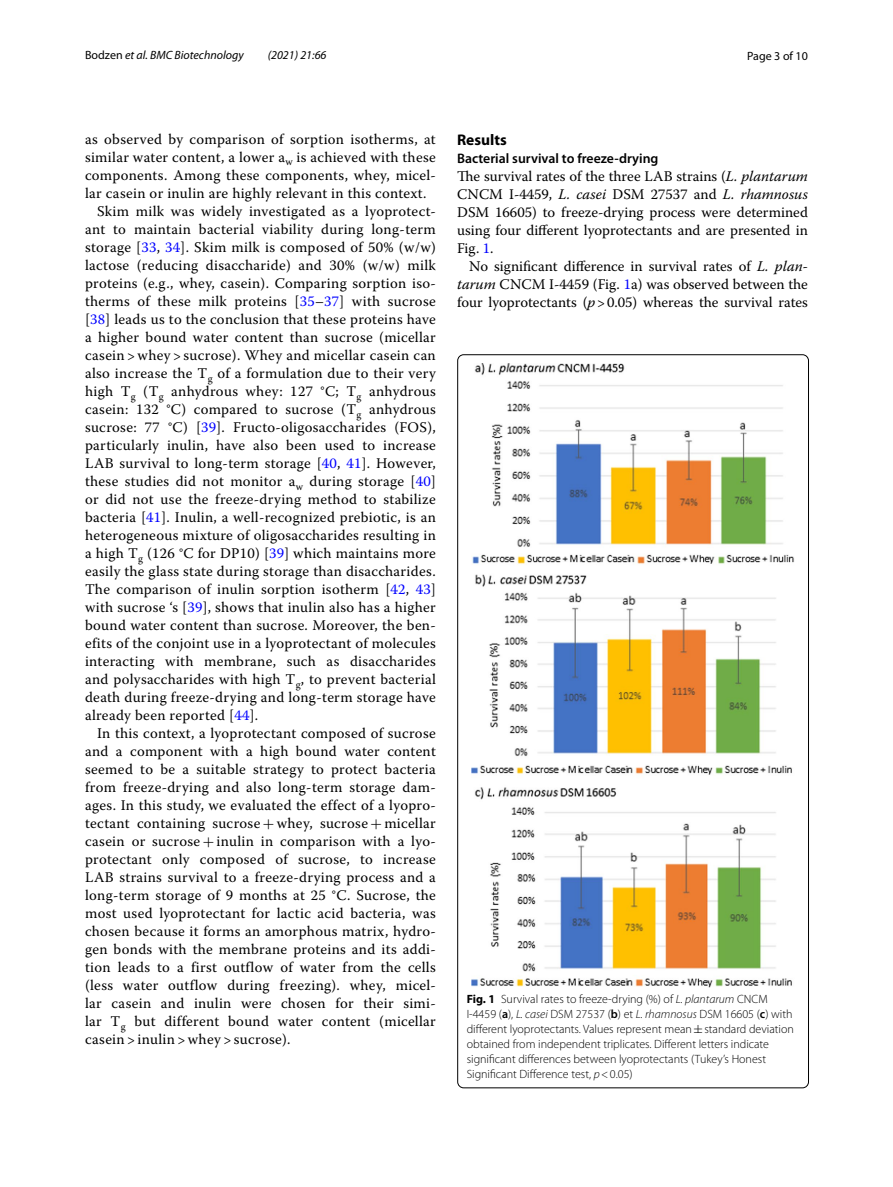
<style>
.page{position:relative;width:893px;height:1187px;background:#fff}
.page>*{position:absolute;margin:0;border:0;box-sizing:border-box;transform-origin:0 0}
.t1{font:700 15.45px "Myriad Pro";color:#000}
.t2{font:14.7px/18px "Warnock Pro";letter-spacing:.02em;color:#000;text-align:justify}
.t3{font:600 13.8px "Myriad Pro";color:#000}
.t4{font:300 12px/15px "Myriad Pro";color:#000}
.t5{font:italic 12px "Myriad Pro";color:#000}
.t6{font:12px "Myriad Pro";color:#000}
.s1{font-style:normal}
.s2{color:#00f}
.s3{font-family:"MTSY"}
.s4{font-style:italic}
.s5{font-weight:700}
.s6{font-weight:600}
.s7{font-family:"MTSY";font-weight:400}
</style>
<div class="page">
<img style="left:471px;top:364px;width:323px;height:623px">
<p class="t5" style="left:85px;top:48px;width:160px"><span class="s1">Bodzen</span> et al. BMC Biotechnology</p>
<p class="t5" style="left:268px;top:48px;width:60px">(2021) 21:66</p>
<p class="t6" style="left:747px;top:48px;width:62px">Page 3 of 10</p>
<p class="t2" style="left:85px;top:130px;width:352px">as observed by comparison of sorption isotherms, at</p>
<p class="t2" style="left:85px;top:148px;width:352px">similar water content, a lower a<sub>w</sub> is achieved with these</p>
<p class="t2" style="left:85px;top:166px;width:352px">components. Among these components, whey, micel-</p>
<p class="t2" style="left:85px;top:184px;width:343px">lar casein or inulin are highly relevant in this context.</p>
<p class="t2" style="left:97px;top:202px;width:340px">Skim milk was widely investigated as a lyoprotect-</p>
<p class="t2" style="left:85px;top:220px;width:352px">ant to maintain bacterial viability during long-term</p>
<p class="t2" style="left:85px;top:238px;width:352px">storage [<span class="s2">33</span>, <span class="s2">34</span>]. Skim milk is composed of 50% (w/w)</p>
<p class="t2" style="left:85px;top:256px;width:352px">lactose (reducing disaccharide) and 30% (w/w) milk</p>
<p class="t2" style="left:85px;top:274px;width:352px">proteins (e.g., whey, casein). Comparing sorption iso-</p>
<p class="t2" style="left:85px;top:292px;width:352px">therms of these milk proteins [<span class="s2">35</span>–<span class="s2">37</span>] with sucrose</p>
<p class="t2" style="left:85px;top:310px;width:352px">[<span class="s2">38</span>] leads us to the conclusion that these proteins have</p>
<p class="t2" style="left:85px;top:328px;width:352px">a higher bound water content than sucrose (micellar</p>
<p class="t2" style="left:85px;top:346px;width:352px">casein &gt; whey &gt; sucrose). Whey and micellar casein can</p>
<p class="t2" style="left:85px;top:364px;width:352px">also increase the T<sub>g</sub> of a formulation due to their very</p>
<p class="t2" style="left:85px;top:382px;width:352px">high T<sub>g</sub> (T<sub>g</sub> anhydrous whey: 127 °C; T<sub>g</sub> anhydrous</p>
<p class="t2" style="left:85px;top:400px;width:352px">casein: 132 °C) compared to sucrose (T<sub>g</sub> anhydrous</p>
<p class="t2" style="left:85px;top:418px;width:352px">sucrose: 77 °C) [<span class="s2">39</span>]. Fructo-oligosaccharides (FOS),</p>
<p class="t2" style="left:85px;top:436px;width:352px">particularly inulin, have also been used to increase</p>
<p class="t2" style="left:85px;top:454px;width:352px">LAB survival to long-term storage [<span class="s2">40</span>, <span class="s2">41</span>]. However,</p>
<p class="t2" style="left:85px;top:472px;width:352px">these studies did not monitor a<sub>w</sub> during storage [<span class="s2">40</span>]</p>
<p class="t2" style="left:85px;top:490px;width:352px">or did not use the freeze-drying method to stabilize</p>
<p class="t2" style="left:85px;top:508px;width:352px">bacteria [<span class="s2">41</span>]. Inulin, a well-recognized prebiotic, is an</p>
<p class="t2" style="left:85px;top:526px;width:352px">heterogeneous mixture of oligosaccharides resulting in</p>
<p class="t2" style="left:85px;top:544px;width:352px">a high T<sub>g</sub> (126 °C for DP10) [<span class="s2">39</span>] which maintains more</p>
<p class="t2" style="left:85px;top:562px;width:352px">easily the glass state during storage than disaccharides.</p>
<p class="t2" style="left:85px;top:580px;width:352px">The comparison of inulin sorption isotherm [<span class="s2">42</span>, <span class="s2">43</span>]</p>
<p class="t2" style="left:85px;top:598px;width:352px">with sucrose ‘s [<span class="s2">39</span>], shows that inulin also has a higher</p>
<p class="t2" style="left:85px;top:616px;width:352px">bound water content than sucrose. Moreover, the ben-</p>
<p class="t2" style="left:85px;top:634px;width:352px">efits of the conjoint use in a lyoprotectant of molecules</p>
<p class="t2" style="left:85px;top:652px;width:352px">interacting with membrane, such as disaccharides</p>
<p class="t2" style="left:85px;top:670px;width:352px">and polysaccharides with high T<sub>g</sub>, to prevent bacterial</p>
<p class="t2" style="left:85px;top:688px;width:352px">death during freeze-drying and long-term storage have</p>
<p class="t2" style="left:85px;top:706px;width:175px">already been reported [<span class="s2">44</span>].</p>
<p class="t2" style="left:97px;top:724px;width:340px">In this context, a lyoprotectant composed of sucrose</p>
<p class="t2" style="left:85px;top:742px;width:352px">and a component with a high bound water content</p>
<p class="t2" style="left:85px;top:760px;width:352px">seemed to be a suitable strategy to protect bacteria</p>
<p class="t2" style="left:85px;top:778px;width:352px">from freeze-drying and also long-term storage dam-</p>
<p class="t2" style="left:85px;top:796px;width:352px">ages. In this study, we evaluated the effect of a lyopro-</p>
<p class="t2" style="left:85px;top:814px;width:352px">tectant containing sucrose <span class="s3">+</span> whey, sucrose <span class="s3">+</span> micellar</p>
<p class="t2" style="left:85px;top:832px;width:352px">casein or sucrose <span class="s3">+</span> inulin in comparison with a lyo-</p>
<p class="t2" style="left:85px;top:850px;width:352px">protectant only composed of sucrose, to increase</p>
<p class="t2" style="left:85px;top:868px;width:352px">LAB strains survival to a freeze-drying process and a</p>
<p class="t2" style="left:85px;top:886px;width:352px">long-term storage of 9 months at 25 °C. Sucrose, the</p>
<p class="t2" style="left:85px;top:904px;width:352px">most used lyoprotectant for lactic acid bacteria, was</p>
<p class="t2" style="left:85px;top:922px;width:352px">chosen because it forms an amorphous matrix, hydro-</p>
<p class="t2" style="left:85px;top:940px;width:352px">gen bonds with the membrane proteins and its addi-</p>
<p class="t2" style="left:85px;top:958px;width:352px">tion leads to a first outflow of water from the cells</p>
<p class="t2" style="left:85px;top:976px;width:352px">(less water outflow during freezing). whey, micel-</p>
<p class="t2" style="left:85px;top:994px;width:352px">lar casein and inulin were chosen for their simi-</p>
<p class="t2" style="left:85px;top:1012px;width:352px">lar T<sub>g</sub> but different bound water content (micellar</p>
<p class="t2" style="left:85px;top:1030px;width:207px">casein &gt; inulin &gt; whey &gt; sucrose).</p>
<p class="t1" style="left:457px;top:129px;width:51px">Results</p>
<p class="t3" style="left:457px;top:149px;width:203px">Bacterial survival to freeze‑drying</p>
<p class="t2" style="left:457px;top:166px;width:352px">The survival rates of the three LAB strains (<span class="s4">L. plantarum </span>CNCM I-4459, <span class="s4">L. casei</span> DSM 27537 and <span class="s4">L. rhamnosus </span>DSM 16605) to freeze-drying process were determined using four different lyoprotectants and are presented in Fig. <span class="s2">1</span>.</p>
<p class="t2" style="left:457px;top:256px;width:352px;text-indent:12px">No significant difference in survival rates of <span class="s4">L. plan&shy;tarum</span> CNCM I-4459 (Fig. <span class="s2">1</span>a) was observed between the four lyoprotectants (<span class="s4">p</span>&gt;0.05) whereas the survival rates</p>
<p class="t4" style="left:467px;top:991px;width:329px"><span class="s5">Fig. 1</span> Survival rates to freeze-drying (%) of <span class="s4">L. plantarum</span> CNCM I-4459 (<span class="s6">a</span>), <span class="s4">L. casei</span> DSM 27537 (<span class="s6">b</span>) et <span class="s4">L. rhamnosus</span> DSM 16605 (<span class="s6">c</span>) with different lyoprotectants. Values represent mean<span class="s7">±</span>standard deviation obtained from independent triplicates. Different letters indicate significant differences between lyoprotectants (Tukey’s Honest Significant Difference test, <span class="s4">p</span>&lt;0.05)</p>
</div>
